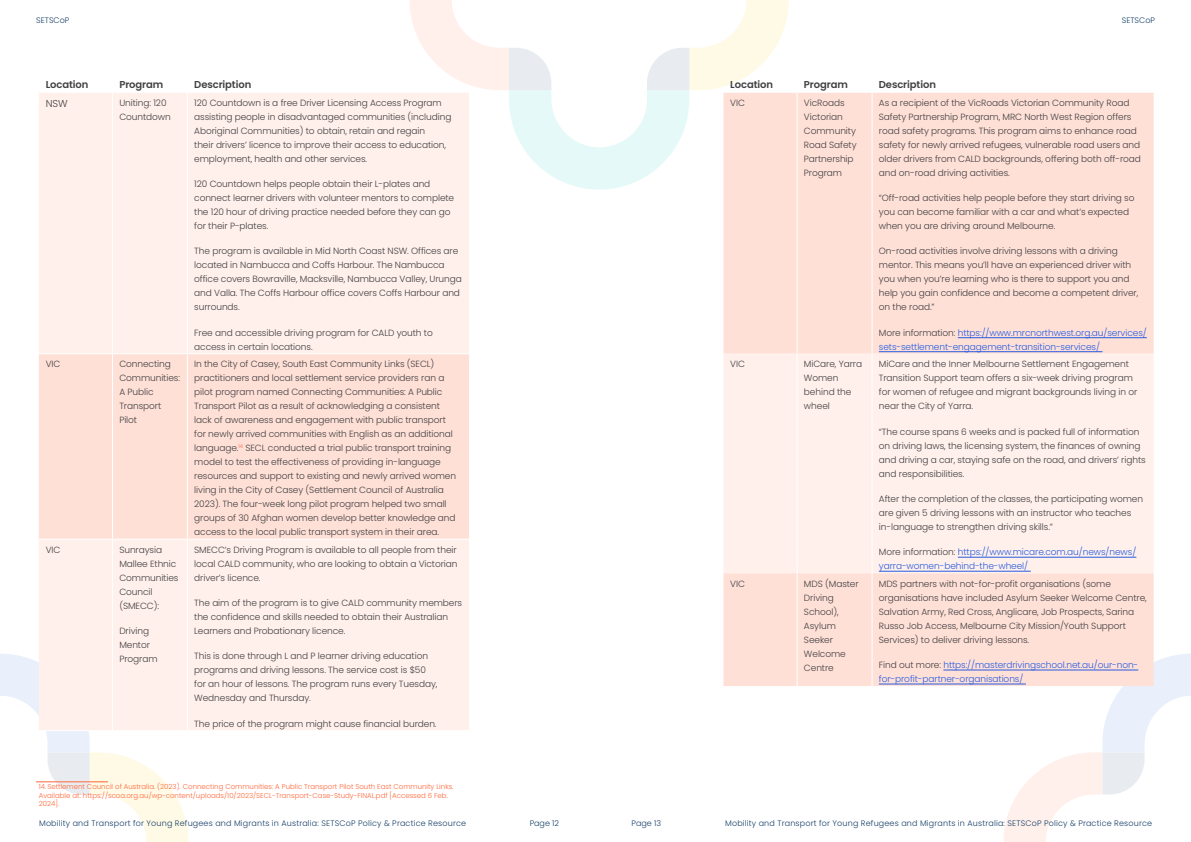
<style>
.page{position:relative;width:1191px;height:842px;background:#fff}
.page>*{position:absolute;margin:0;border:0;box-sizing:border-box;transform-origin:0 0}
.t1{font:600 10px "Poppins";letter-spacing:-.01em;color:#414042}
.t2{font:300 10px "Poppins";color:#414042}
.t3{font:300 9px/14px "Poppins";letter-spacing:-.01em;color:#414042}
.t4{font:300 9px/14px "Poppins";letter-spacing:-.01em;color:#265ce0}
.t5{font:300 8px "Poppins";letter-spacing:.02em;color:#174069}
.t6{font:300 8px "Poppins";color:#174069}
.t7{font:300 7px/8.4px "Poppins";color:#ff6638}
.s1{color:#414042}
</style>
<div class="page">
<svg style="left:0;top:654px;width:188px;height:188px"></svg>
<svg style="left:1004px;top:653px;width:187px;height:189px"></svg>
<svg style="left:409px;top:0;width:380px;height:190px"></svg>
<div style="left:39px;top:93px;width:430px;height:637px;background:#fff0eb"></div>
<div style="left:39px;top:354px;width:430px;height:185px;background:#ffe0d7"></div>
<hr style="left:112px;top:93px;width:1px;height:260px;background:#fff">
<hr style="left:187px;top:92px;width:282px;height:1px;background:#fff">
<hr style="left:187px;top:93px;width:1px;height:260px;background:#fff">
<hr style="left:39px;top:353px;width:73px;height:1px;background:#fff">
<hr style="left:112px;top:353px;width:75px;height:1px;background:#fff">
<hr style="left:112px;top:354px;width:1px;height:185px;background:#fff">
<hr style="left:187px;top:353px;width:282px;height:1px;background:#fff">
<hr style="left:187px;top:354px;width:1px;height:185px;background:#fff">
<hr style="left:39px;top:539px;width:73px;height:1px;background:#fff">
<hr style="left:112px;top:539px;width:75px;height:1px;background:#fff">
<hr style="left:112px;top:540px;width:1px;height:190px;background:#fff">
<hr style="left:187px;top:539px;width:282px;height:1px;background:#fff">
<hr style="left:187px;top:540px;width:1px;height:190px;background:#fff">
<hr style="left:39px;top:730px;width:73px;height:1px;background:#fff">
<hr style="left:112px;top:730px;width:75px;height:1px;background:#fff">
<hr style="left:187px;top:730px;width:282px;height:1px;background:#fff">
<hr style="left:36px;top:781px;width:72px;height:1px;background:#ff6638">
<div style="left:723px;top:93px;width:430px;height:593px;background:#ffe0d7"></div>
<div style="left:723px;top:354px;width:430px;height:219px;background:#fff0eb"></div>
<hr style="left:723px;top:92px;width:74px;height:1px;background:#fff">
<hr style="left:796px;top:93px;width:1px;height:261px;background:#fff">
<hr style="left:871px;top:93px;width:1px;height:261px;background:#fff">
<hr style="left:796px;top:354px;width:1px;height:219px;background:#fff">
<hr style="left:871px;top:354px;width:1px;height:219px;background:#fff">
<hr style="left:796px;top:573px;width:1px;height:113px;background:#fff">
<hr style="left:871px;top:573px;width:1px;height:113px;background:#fff">
<hr style="left:957px;top:337px;width:189px;height:1px;background:#265ce0">
<hr style="left:879px;top:351px;width:223px;height:1px;background:#265ce0">
<hr style="left:957px;top:557px;width:179px;height:1px;background:#265ce0">
<hr style="left:879px;top:571px;width:151px;height:1px;background:#265ce0">
<hr style="left:943px;top:670px;width:195px;height:1px;background:#265ce0">
<hr style="left:879px;top:684px;width:146px;height:1px;background:#265ce0">
<p class="t6" style="left:36px;top:15px;width:35px">SETSCoP</p>
<p class="t6" style="left:1121px;top:15px;width:35px">SETSCoP</p>
<p class="t1" style="left:46px;top:79px;width:44px">Location</p>
<p class="t1" style="left:119px;top:79px;width:45px">Program</p>
<p class="t1" style="left:194px;top:79px;width:59px">Description</p>
<p class="t2" style="left:46px;top:97px;width:23px">NSW</p>
<p class="t3" style="left:119px;top:96px;width:53px">Uniting: 120<br>Countdown</p>
<p class="t3" style="left:194px;top:96px;width:259px">120 Countdown is a free Driver Licensing Access Program assisting people in disadvantaged communities (including Aboriginal Communities) to obtain, retain and regain<br>their drivers’ licence to improve their access to education, employment, health and other services.</p>
<p class="t3" style="left:194px;top:177px;width:261px">120 Countdown helps people obtain their L-plates and connect learner drivers with volunteer mentors to complete the 120 hour of driving practice needed before they can go for their P-plates.</p>
<p class="t3" style="left:194px;top:244px;width:269px">The program is available in Mid North Coast NSW. Offices are located in Nambucca and Coffs Harbour. The Nambucca office covers Bowraville, Macksville, Nambucca Valley, Urunga and Valla. The Coffs Harbour office covers Coffs Harbour and surrounds.</p>
<p class="t3" style="left:194px;top:326px;width:240px">Free and accessible driving program for CALD youth to access in certain locations.</p>
<p class="t3" style="left:46px;top:357px;width:16px">VIC</p>
<p class="t3" style="left:119px;top:357px;width:62px">Connecting<br>Communities:<br>A Public<br>Transport<br>Pilot</p>
<p class="t3" style="left:194px;top:357px;width:263px">In the City of Casey, South East Community Links (SECL) practitioners and local settlement service providers ran a pilot program named Connecting Communities: A Public Transport Pilot as a result of acknowledging a consistent lack of awareness and engagement with public transport for newly arrived communities with English as an additional language.<sup>14</sup> SECL conducted a trial public transport training model to test the effectiveness of providing in-language resources and support to existing and newly arrived women living in the City of Casey (Settlement Council of Australia 2023). The four-week long pilot program helped two small groups of 30 Afghan women develop better knowledge and access to the local public transport system in their area.</p>
<p class="t3" style="left:46px;top:542px;width:16px">VIC</p>
<p class="t3" style="left:119px;top:542px;width:61px">Sunraysia<br>Mallee Ethnic<br>Communities<br>Council (SMECC):</p>
<p class="t3" style="left:119px;top:624px;width:40px">Driving<br>Mentor<br>Program</p>
<p class="t3" style="left:194px;top:543px;width:265px;text-align:justify">SMECC’s Driving Program is available to all people from their local CALD community, who are looking to obtain a Victorian driver’s licence.</p>
<p class="t3" style="left:194px;top:596px;width:269px">The aim of the program is to give CALD community members the confidence and skills needed to obtain their Australian<br>Learners and Probationary licence.</p>
<p class="t3" style="left:194px;top:649px;width:245px">This is done through L and P learner driving education programs and driving lessons. The service cost is $50 for an hour of lessons. The program runs every Tuesday, Wednesday and Thursday.</p>
<p class="t3" style="left:194px;top:717px;width:244px">The price of the program might cause financial burden.</p>
<p class="t7" style="left:39px;top:782px;width:416px">14.Settlement Council of Australia. (2023). Connecting Communities: A Public Transport Pilot South East Community Links.<br>Available at: https://scoa.org.au/wp-content/uploads/10/2023/SECL-Transport-Case-Study-FINAL.pdf [Accessed 6 Feb.<br>2024].</p>
<p class="t1" style="left:730px;top:79px;width:44px">Location</p>
<p class="t1" style="left:804px;top:79px;width:45px">Program</p>
<p class="t1" style="left:879px;top:79px;width:59px">Description</p>
<p class="t3" style="left:730px;top:96px;width:16px">VIC</p>
<p class="t3" style="left:804px;top:96px;width:54px">VicRoads<br>Victorian<br>Community<br>Road Safety<br>Partnership<br>Program</p>
<p class="t3" style="left:879px;top:96px;width:263px">As a recipient of the VicRoads Victorian Community Road Safety Partnership Program, MRC North West Region offers road safety programs. This program aims to enhance road safety for newly arrived refugees, vulnerable road users and older drivers from CALD backgrounds, offering both off-road and on-road driving activities.</p>
<p class="t3" style="left:879px;top:191px;width:257px">“Off-road activities help people before they start driving so you can become familiar with a car and what’s expected when you are driving around Melbourne.</p>
<p class="t3" style="left:879px;top:244px;width:261px">On-road activities involve driving lessons with a driving mentor. This means you’ll have an experienced driver with you when you’re learning who is there to support you and help you gain confidence and become a competent driver, on the road.”</p>
<p class="t4" style="left:879px;top:326px;width:269px"><span class="s1">More information:</span> https://www.mrcnorthwest.org.au/services/ sets-settlement-engagement-transition-services/</p>
<p class="t3" style="left:730px;top:357px;width:16px">VIC</p>
<p class="t3" style="left:804px;top:357px;width:60px">MiCare, Yarra<br>Women behind the wheel</p>
<p class="t3" style="left:879px;top:357px;width:260px">MiCare and the Inner Melbourne Settlement Engagement Transition Support team offers a six-week driving program for women of refugee and migrant backgrounds living in or near the City of Yarra.</p>
<p class="t3" style="left:879px;top:424px;width:268px">“The course spans 6 weeks and is packed full of information on driving laws, the licensing system, the finances of owning and driving a car, staying safe on the road, and drivers’ rights and responsibilities.</p>
<p class="t3" style="left:879px;top:492px;width:266px">After the completion of the classes, the participating women are given 5 driving lessons with an instructor who teaches in-language to strengthen driving skills.”</p>
<p class="t4" style="left:879px;top:545px;width:259px"><span class="s1">More information:</span> https://www.micare.com.au/news/news/ yarra-women-behind-the-wheel/</p>
<p class="t3" style="left:730px;top:577px;width:16px">VIC</p>
<p class="t3" style="left:804px;top:577px;width:56px">MDS (Master<br>Driving<br>School),<br>Asylum<br>Seeker<br>Welcome<br>Centre</p>
<p class="t3" style="left:879px;top:576px;width:269px">MDS partners with not-for-profit organisations (some organisations have included Asylum Seeker Welcome Centre, Salvation Army, Red Cross, Anglicare, Job Prospects, Sarina Russo Job Access, Melbourne City Mission/Youth Support Services) to deliver driving lessons.</p>
<p class="t4" style="left:879px;top:658px;width:261px"><span class="s1">Find out more:</span> https://masterdrivingschool.net.au/our-non&shy;for-profit-partner-organisations/</p>
<p class="t5" style="left:39px;top:818px;width:428px">Mobility and Transport for Young Refugees and Migrants in Australia: SETSCoP Policy &amp; Practice Resource</p>
<p class="t5" style="left:725px;top:818px;width:428px">Mobility and Transport for Young Refugees and Migrants in Australia: SETSCoP Policy &amp; Practice Resource</p>
<p class="t5" style="left:530px;top:818px;width:31px">Page 12</p>
<p class="t5" style="left:631px;top:818px;width:31px">Page 13</p>
</div>
